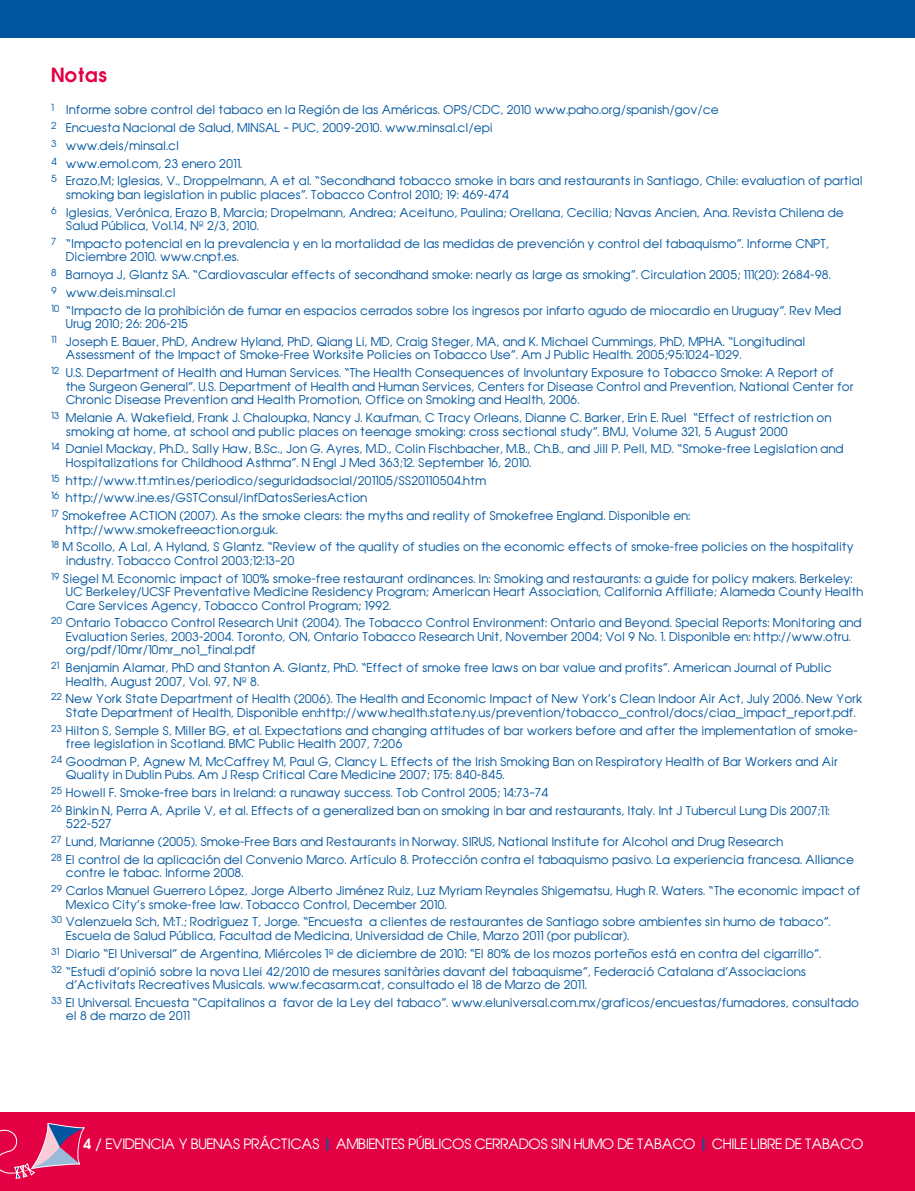
<style>
.page{position:relative;width:915px;height:1191px;background:#fff}
.page>*{position:absolute;margin:0;border:0;box-sizing:border-box;transform-origin:0 0}
.t1{font:700 18px "Avant Garde";color:#e30043}
.t2{font:13.2px "Avant Garde";letter-spacing:-.03em;color:#fff}
.t3{font:11.25px/17.7px "Avant Garde";color:#00559f}
.s1{font-weight:700}
.s2{font-weight:700;color:#00559f}
</style>
<div class="page">
<div style="left:0;top:1112px;width:914px;height:79px;background:#e30043"></div>
<svg style="left:0;top:1123px;width:84px;height:56px"></svg>
<div style="left:0;top:0;width:914px;height:37px;background:#00559f"></div>
<h1 class="t1" style="left:51px;top:62px;width:58px">Notas</h1>
<p class="t3" style="left:51px;top:101px;width:812px"><sup>1</sup> Informe sobre control del tabaco en la Región de las Américas. OPS/CDC, 2010 www.paho.org/spanish/gov/ce<br><sup>2</sup> Encuesta Nacional de Salud, MINSAL – PUC, 2009-2010. www.minsal.cl/epi<br><sup>3</sup> www.deis/minsal.cl<br><sup>4</sup> www.emol.com, 23 enero 2011.<br><sup>5</sup> Erazo,M; Iglesias, V., Droppelmann, A et al. “Secondhand tobacco smoke in bars and restaurants in Santiago, Chile: evaluation of partial</p>
<p class="t3" style="left:51px;top:186px;width:793px;text-indent:15px">smoking ban legislation in public places”. Tobacco Control 2010; 19: 469-474<br><sup>6</sup> Iglesias, Verónica, Erazo B, Marcia; Dropelmann, Andrea; Aceituno, Paulina; Orellana, Cecilia; Navas Ancien, Ana. Revista Chilena de</p>
<p class="t3" style="left:51px;top:217px;width:779px;text-indent:15px">Salud Pública, Vol.14, Nº 2/3, 2010.<br><sup>7</sup> “Impacto potencial en la prevalencia y en la mortalidad de las medidas de prevención y control del tabaquismo”. Informe CNPT,</p>
<p class="t3" style="left:51px;top:248px;width:791px;text-indent:15px">Diciembre 2010. www.cnpt.es.<br><sup>8</sup> Barnoya J, Glantz SA. “Cardiovascular effects of secondhand smoke: nearly as large as smoking”. Circulation 2005; 111(20): 2684-98.<br><sup>9</sup> www.deis.minsal.cl<br><sup>10</sup> “Impacto de la prohibición de fumar en espacios cerrados sobre los ingresos por infarto agudo de miocardio en Uruguay”. Rev Med</p>
<p class="t3" style="left:51px;top:315px;width:755px;text-indent:15px">Urug 2010; 26: 206-215<br><sup>11</sup> Joseph E. Bauer, PhD, Andrew Hyland, PhD, Qiang Li, MD, Craig Steger, MA, and K. Michael Cummings, PhD, MPHA. “Longitudinal</p>
<p class="t3" style="left:51px;top:346px;width:784px;text-indent:15px">Assessment of the Impact of Smoke-Free Worksite Policies on Tobacco Use”. Am J Public Health. 2005;95:1024–1029.<br><sup>12</sup> U.S. Department of Health and Human Services. “The Health Consequences of Involuntary Exposure to Tobacco Smoke: A Report of</p>
<p class="t3" style="left:66px;top:380px;width:788px;line-height:13.5px">the Surgeon General”. U.S. Department of Health and Human Services, Centers for Disease Control and Prevention, National Center for<br>Chronic Disease Prevention and Health Promotion, Office on Smoking and Health, 2006.</p>
<p class="t3" style="left:66px;top:411px;width:766px;line-height:13.5px;text-indent:-15px"><sup>13</sup> Melanie A. Wakefield, Frank J. Chaloupka, Nancy J. Kaufman, C Tracy Orleans, Dianne C. Barker, Erin E. Ruel “Effect of restriction on smoking at home, at school and public places on teenage smoking: cross sectional study”. BMJ, Volume 321, 5 August 2000</p>
<p class="t3" style="left:66px;top:442px;width:779px;line-height:13.5px;text-indent:-15px"><sup>14</sup> Daniel Mackay, Ph.D., Sally Haw, B.Sc., Jon G. Ayres, M.D., Colin Fischbacher, M.B., Ch.B., and Jill P. Pell, M.D. “Smoke-free Legislation and<br>Hospitalizations for Childhood Asthma”. N Engl J Med 363;12. September 16, 2010.</p>
<p class="t3" style="left:51px;top:471px;width:640px"><sup>15</sup> http://www.tt.mtin.es/periodico/seguridadsocial/201105/SS20110504.htm<br><sup>16</sup> http://www.ine.es/GSTConsul/infDatosSeriesAction<br><sup>17</sup> Smokefree ACTION (2007). As the smoke clears: the myths and reality of Smokefree England. Disponible en:</p>
<p class="t3" style="left:51px;top:520px;width:803px;text-indent:15px">http://www.smokefreeaction.org.uk.<br><sup>18</sup> M Scollo, A Lal, A Hyland, S Glantz. “Review of the quality of studies on the economic effects of smoke-free policies on the hospitality</p>
<p class="t3" style="left:51px;top:551px;width:802px;text-indent:15px">industry. Tobacco Control 2003;12:13–20<br><sup>19</sup> Siegel M. Economic impact of 100% smoke-free restaurant ordinances. In: Smoking and restaurants: a guide for policy makers. Berkeley:</p>
<p class="t3" style="left:66px;top:585px;width:798px;line-height:13.5px">UC Berkeley/UCSF Preventative Medicine Residency Program; American Heart Association, California Affiliate; Alameda County Health<br>Care Services Agency, Tobacco Control Program; 1992.</p>
<p class="t3" style="left:66px;top:616px;width:797px;line-height:13.5px;text-indent:-15px"><sup>20</sup> Ontario Tobacco Control Research Unit (2004). The Tobacco Control Environment: Ontario and Beyond. Special Reports: Monitoring and<br>Evaluation Series, 2003-2004. Toronto, ON, Ontario Tobacco Research Unit, November 2004; Vol 9 No. 1. Disponible en: http://www.otru. org/pdf/10mr/10mr_no1_final.pdf</p>
<p class="t3" style="left:66px;top:661px;width:767px;line-height:13.5px;text-indent:-15px"><sup>21</sup> Benjamin Alamar, PhD and Stanton A. Glantz, PhD. “Effect of smoke free laws on bar value and profits”. American Journal of Public<br>Health, August 2007, Vol. 97, Nº 8.</p>
<p class="t3" style="left:66px;top:692px;width:797px;line-height:13.5px;text-indent:-15px"><sup>22</sup> New York State Department of Health (2006). The Health and Economic Impact of New York’s Clean Indoor Air Act, July 2006. New York<br>State Department of Health, Disponible en:http://www.health.state.ny.us/prevention/tobacco_control/docs/ciaa_impact_report.pdf.</p>
<p class="t3" style="left:66px;top:723px;width:793px;line-height:13.5px;text-indent:-15px"><sup>23</sup> Hilton S, Semple S, Miller BG, et al. Expectations and changing attitudes of bar workers before and after the implementation of smoke&shy;free legislation in Scotland. BMC Public Health 2007, 7:206</p>
<p class="t3" style="left:66px;top:755px;width:773px;line-height:13.5px;text-indent:-15px"><sup>24</sup> Goodman P, Agnew M, McCaffrey M, Paul G, Clancy L. Effects of the Irish Smoking Ban on Respiratory Health of Bar Workers and Air<br>Quality in Dublin Pubs. Am J Resp Critical Care Medicine 2007; 175: 840-845.</p>
<p class="t3" style="left:51px;top:784px;width:779px"><sup>25</sup> Howell F. Smoke-free bars in Ireland: a runaway success. Tob Control 2005; 14:73–74<br><sup>26</sup> Binkin N, Perra A, Aprile V, et al. Effects of a generalized ban on smoking in bar and restaurants, Italy. Int J Tubercul Lung Dis 2007;11:</p>
<p class="t3" style="left:51px;top:815px;width:804px;text-indent:15px">522-527<br><sup>27</sup> Lund, Marianne (2005). Smoke-Free Bars and Restaurants in Norway. SIRUS, National Institute for Alcohol and Drug Research<br><sup>28</sup> El control de la aplicación del Convenio Marco. Artículo 8. Protección contra el tabaquismo pasivo. La experiencia francesa. Alliance</p>
<p class="t3" style="left:51px;top:864px;width:810px;text-indent:15px">contre le tabac. Informe 2008.<br><sup>29</sup> Carlos Manuel Guerrero López, Jorge Alberto Jiménez Ruiz, Luz Myriam Reynales Shigematsu, Hugh R. Waters. “The economic impact of</p>
<p class="t3" style="left:51px;top:895px;width:780px;text-indent:15px">Mexico City’s smoke-free law. Tobacco Control, December 2010.<br><sup>30</sup> Valenzuela Sch, M:T.; Rodrìguez T, Jorge. “Encuesta a clientes de restaurantes de Santiago sobre ambientes sin humo de tabaco”.</p>
<p class="t3" style="left:51px;top:926px;width:771px;text-indent:15px">Escuela de Salud Pública, Facultad de Medicina, Universidad de Chile, Marzo 2011 (por publicar).<br><sup>31</sup> Diario “El Universal” de Argentina, Miércoles 1º de diciembre de 2010: “El 80% de los mozos porteños está en contra del cigarrillo”.<br><sup>32</sup> “Estudi d’opinió sobre la nova Llei 42/2010 de mesures sanitàries davant del tabaquisme”, Federació Catalana d’Associacions</p>
<p class="t3" style="left:51px;top:975px;width:809px;text-indent:15px">d’Activitats Recreatives Musicals. www.fecasarm.cat, consultado el 18 de Marzo de 2011.<br><sup>33</sup> El Universal. Encuesta “Capitalinos a favor de la Ley del tabaco”. www.eluniversal.com.mx/graficos/encuestas/fumadores, consultado</p>
<p class="t3" style="left:66px;top:1007px;width:125px">el 8 de marzo de 2011</p>
<p class="t2" style="left:83px;top:1135px;width:781px"><span class="s1">4 /</span> EVIDENCIA Y BUENAS PRÁCTICAS <span class="s2">|</span> AMBIENTES PÚBLICOS CERRADOS SIN HUMO DE TABACO <span class="s2">|</span> CHILE LIBRE DE TABACO</p>
</div>
